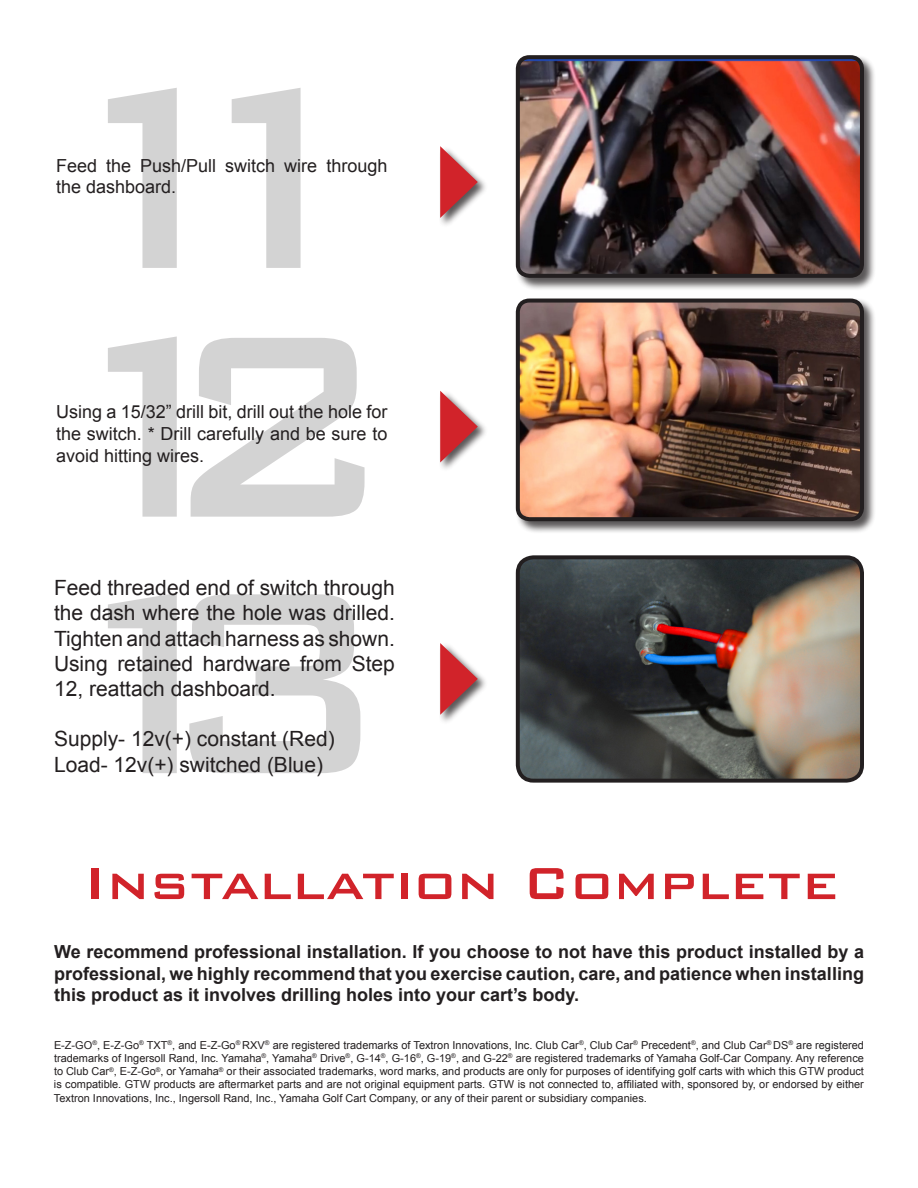
<style>
.page{position:relative;width:918px;height:1188px;background:#fff}
.page>*{position:absolute;margin:0;border:0;box-sizing:border-box;transform-origin:0 0}
.t1{font:500 346.5px/252.6px "Bank Gothic BT";color:#231f20;text-align:justify;scale:.91 1}
.t2{font:500 60px "Bank Gothic BT";color:#d1232a}
.t3{font:21px/25.2px "Arial";color:#231f20;text-align:justify}
.t4{font:700 18px/21.6px "Arial";color:#231f20;text-align:justify}
.t5{font:18px/21.6px "Arial";color:#231f20}
.t6{font:10.95px/13.2px "Arial";color:#231f20;text-align:justify}
</style>
<div class="page">
<div style="left:438px;top:145px;width:50px;height:83px;background:#231f20;opacity:.75"></div>
<svg style="left:440px;top:146px;width:38px;height:72px"></svg>
<div style="left:438px;top:389px;width:50px;height:84px;background:#231f20;opacity:.75"></div>
<svg style="left:440px;top:391px;width:38px;height:72px"></svg>
<div style="left:438px;top:642px;width:50px;height:83px;background:#231f20;opacity:.75"></div>
<svg style="left:440px;top:643px;width:38px;height:72px"></svg>
<div style="left:515px;top:298px;width:362px;height:236px;background:#231f20;opacity:.75"></div>
<img style="left:518px;top:301px;width:344px;height:218px">
<div style="left:516px;top:299px;width:348px;height:222px;border:4px solid #231f20;border-radius:12px"></div>
<div style="left:515px;top:55px;width:362px;height:235px;background:#231f20;opacity:.75"></div>
<img style="left:518px;top:57px;width:344px;height:219px">
<div style="left:516px;top:55px;width:348px;height:223px;border:4px solid #231f20;border-radius:12px"></div>
<img style="left:521px;top:560px;width:338px;height:218px">
<div style="left:516px;top:555px;width:348px;height:228px;border:4px solid #231f20;border-radius:16px"></div>
<h1 class="t1" style="left:31px;top:42px;width:405px">11<br>12<br>13</h1>
<h3 class="t5" style="left:56px;top:155px;width:333px">Feed the Push/Pull switch wire through the dashboard.</h3>
<h3 class="t5" style="left:56px;top:402px;width:333px;text-align:justify">Using a 15/32” drill bit, drill out the hole for the switch. * Drill carefully and be sure to avoid hitting wires.</h3>
<h3 class="t3" style="left:54px;top:576px;width:342px">Feed threaded end of switch through the dash where the hole was drilled.<br>Tighten and attach harness as shown.<br>Using retained hardware from Step 12, reattach dashboard.</h3>
<h3 class="t3" style="left:54px;top:727px;width:282px">Supply- 12v(+) constant (Red)<br>Load- 12v(+) switched (Blue)</h3>
<h2 class="t2" style="left:84px;top:850px;width:756px">Installation Complete</h2>
<p class="t4" style="left:54px;top:941px;width:811px">We recommend professional installation. If you choose to not have this product installed by a professional, we highly recommend that you exercise caution, care, and patience when installing this product as it involves drilling holes into your cart’s body.</p>
<p class="t6" style="left:54px;top:1039px;width:812px">E-Z-GO<sup>®</sup>, E-Z-Go<sup>®</sup> TXT<sup>®</sup>, and E-Z-Go<sup>®</sup> RXV<sup>®</sup> are registered trademarks of Textron Innovations, Inc. Club Car<sup>®</sup>, Club Car<sup>®</sup> Precedent<sup>®</sup>, and Club Car<sup>®</sup> DS<sup>®</sup> are registered trademarks of Ingersoll Rand, Inc. Yamaha<sup>®</sup>, Yamaha<sup>®</sup> Drive<sup>®</sup>, G-14<sup>®</sup>, G-16<sup>®</sup>, G-19<sup>®</sup>, and G-22<sup>®</sup> are registered trademarks of Yamaha Golf-Car Company. Any reference to Club Car<sup>®</sup>, E-Z-Go<sup>®</sup>, or Yamaha<sup>®</sup> or their associated trademarks, word marks, and products are only for purposes of identifying golf carts with which this GTW product is compatible. GTW products are aftermarket parts and are not original equipment parts. GTW is not connected to, affiliated with, sponsored by, or endorsed by either Textron Innovations, Inc., Ingersoll Rand, Inc., Yamaha Golf Cart Company, or any of their parent or subsidiary companies.</p>
</div>
